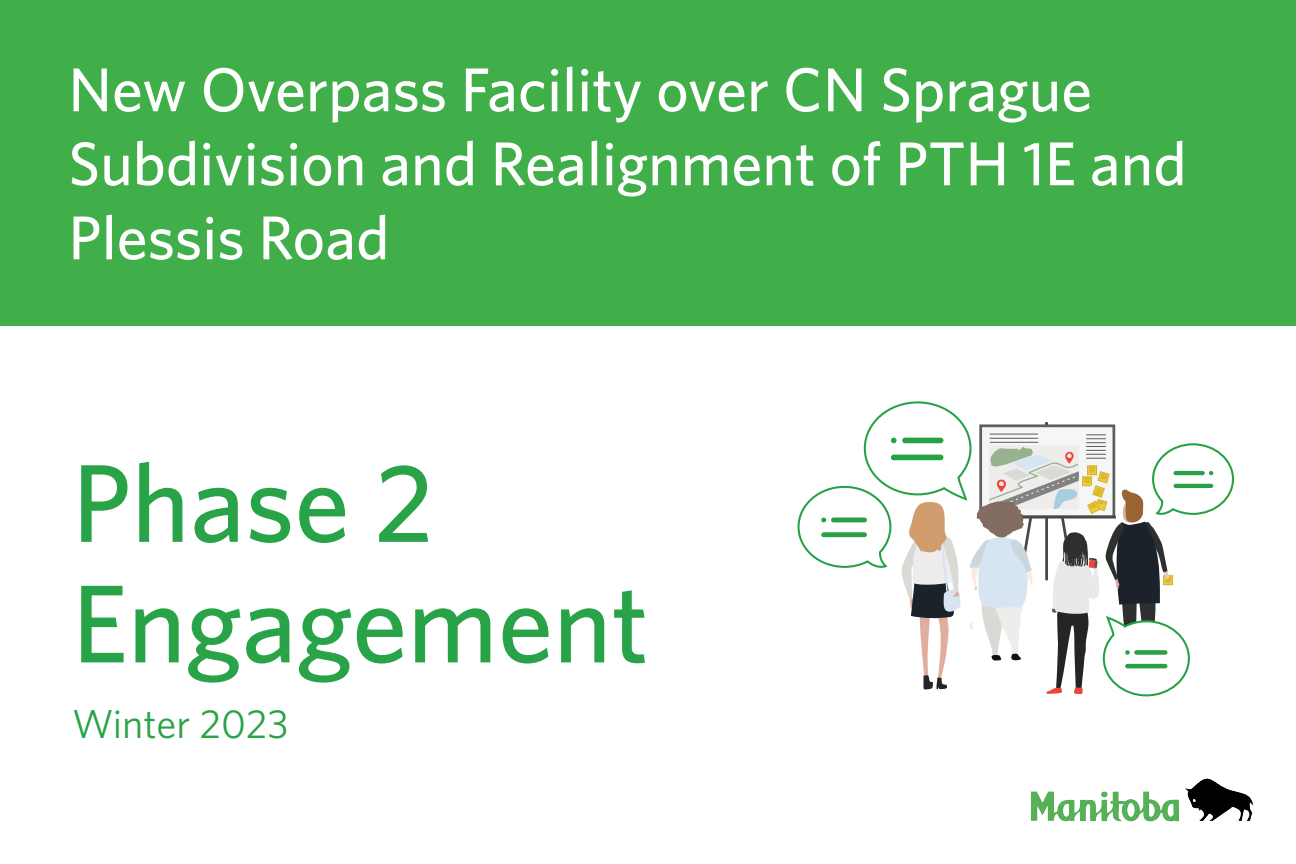
<style>
.page{position:relative;width:1296px;height:864px;background:#fff}
.page>*{position:absolute;margin:0;border:0;box-sizing:border-box;transform-origin:0 0}
.t1{font:500 111px "Whitney";color:#29a347}
.t2{font:500 62px/74px "Whitney";color:#fff}
.t3{font:40.5px "Whitney";color:#29a347}
</style>
<div class="page">
<div style="left:0;top:0;width:1296px;height:326px;background:#40ae49"></div>
<img style="left:1031px;top:778px;width:223px;height:44px">
<svg style="left:797px;top:401px;width:437px;height:296px"></svg>
<div style="left:1134px;top:650px;width:34px;height:5px;background:#26a145;border-radius:2px"></div>
<hr style="left:1125px;top:664px;width:43px;height:4px;background:#26a145;border-radius:2px">
<p class="t2" style="left:68px;top:51px;width:1120px">New Overpass Facility over CN Sprague<br>Subdivision and Realignment of PTH 1E and<br>Plessis Road</p>
<p class="t1" style="left:72px;top:436px;width:363px">Phase 2</p>
<p class="t1" style="left:72px;top:557px;width:579px">Engagement</p>
<p class="t3" style="left:72px;top:700px;width:218px">Winter 2023</p>
</div>
